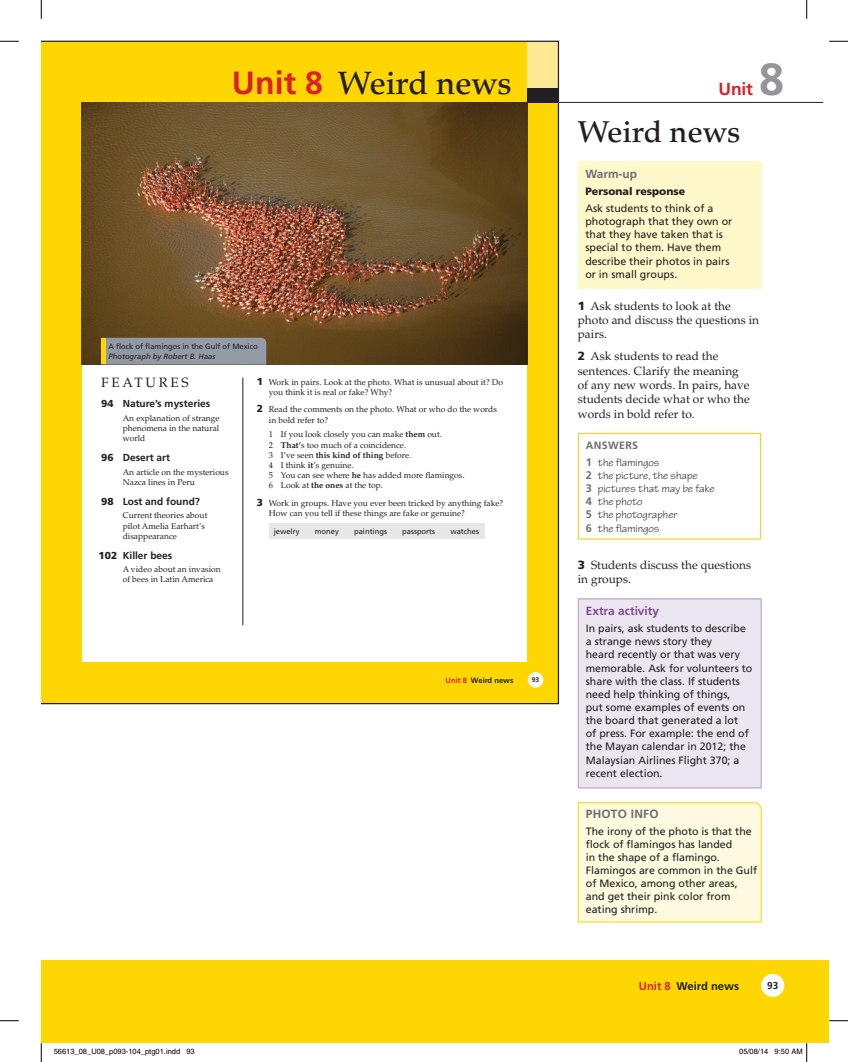
<style>
.page{position:relative;width:848px;height:1062px;background:#fff}
.page>*{position:absolute;margin:0;border:0;box-sizing:border-box;transform-origin:0 0}
.t1{font:700 45px "Frutiger LT Std";color:#939598}
.t2{font:500 32.12px "Palatino LT Std";color:#231f20}
.t3{font:500 30px "Palatino LT Std";color:#231f20}
.t4{font:700 17.5px "Frutiger LT Std";color:#da2128}
.t5{font:13.5px "Palatino LT Std";letter-spacing:.2em;color:#231f20}
.t6{font:11.88px/14.4px "Palatino LT Std";color:#231f20}
.t7{font:700 11.88px "Frutiger LT Std";letter-spacing:.02em;color:#6c6d70}
.t8{font:700 11.88px "Frutiger LT Std";color:#814a93}
.t9{font:11.25px/13.1px "Tekton Pro";letter-spacing:.01em;color:#231f20}
.t10{font:700 11.25px "Frutiger LT Std";color:#231f20}
.t11{font:10.62px/13.1px "Frutiger LT Std";color:#231f20}
.t12{font:700 10.62px "Frutiger LT Std";letter-spacing:.03em;color:#6c6d70}
.t13{font:700 10.12px "Frutiger LT Std";color:#231f20}
.t14{font:700 10px "Frutiger LT Std";color:#231f20}
.t15{font:8.5px/10.1px "Palatino LT Std";color:#231f20}
.t16{font:7.62px/10.1px "Frutiger LT Std";color:#231f20}
.t17{font:700 7.62px "Frutiger LT Std";color:#231f20}
.t18{font:7.5px "Helvetica";color:#000}
.t19{font:700 6.75px "Frutiger LT Std";color:#231f20}
.s1{font-family:"Frutiger LT Std";font-weight:700;color:#da2128}
.s2{font-style:italic}
.s3{font-weight:900}
.s4{font-family:"Frutiger LT Std";font-weight:900;font-size:10.12px}
.s5{font-weight:700}
.s6{color:#da2128}
.s7{font-family:"Frutiger LT Std";font-weight:900}
.s8{font-family:"Frutiger LT Std";font-weight:700;font-size:11px;color:#6c6d70}
</style>
<div class="page">
<div style="left:41px;top:960px;width:788px;height:82px;background:#fed702"></div>
<div style="left:578px;top:162px;width:183px;height:127px;background:#fef8ca"></div>
<hr style="left:578px;top:433px;width:183px;height:1px;background:#ffce37">
<hr style="left:578px;top:434px;width:1px;height:104px;background:#ffce37">
<hr style="left:759px;top:434px;width:2px;height:104px;background:#ffce37">
<hr style="left:578px;top:538px;width:183px;height:1px;background:#ffce37">
<div style="left:578px;top:598px;width:183px;height:189px;background:#ece6f1"></div>
<hr style="left:578px;top:598px;width:183px;height:1px;background:#b496c1">
<hr style="left:578px;top:599px;width:1px;height:188px;background:#b496c1">
<hr style="left:760px;top:599px;width:1px;height:188px;background:#b496c1">
<hr style="left:578px;top:787px;width:183px;height:1px;background:#b496c1">
<div style="left:761px;top:973px;width:23px;height:23px;background:#fff;border-radius:50%"></div>
<hr style="left:559px;top:102px;width:264px;height:1px;background:#231f20">
<svg style="left:41px;top:41px;width:518px;height:663px"></svg>
<div style="left:577px;top:802px;width:185px;height:120px;background:#fefadf"></div>
<svg style="left:0;top:40px;width:19px;height:2px"></svg>
<svg style="left:829px;top:40px;width:19px;height:2px"></svg>
<svg style="left:0;top:1020px;width:19px;height:1px"></svg>
<svg style="left:829px;top:1020px;width:19px;height:1px"></svg>
<svg style="left:40px;top:0;width:2px;height:19px"></svg>
<svg style="left:40px;top:1042px;width:2px;height:19px"></svg>
<svg style="left:806px;top:0;width:1px;height:19px"></svg>
<svg style="left:774px;top:1042px;width:33px;height:19px"></svg>
<p class="t2" style="left:232px;top:64px;width:281px"><span class="s1">Unit 8</span> Weird news</p>
<p class="t16" style="left:108px;top:341px;width:151px">A flock of flamingos in the Gulf of Mexico<br><span class="s2">Photograph by Robert B. Haas</span></p>
<p class="t5" style="left:101px;top:374px;width:89px">FEATURES</p>
<p class="t13" style="left:101px;top:397px;width:111px"><span class="s3">94</span> Nature’s mysteries</p>
<p class="t15" style="left:123px;top:413px;width:98px;text-align:justify">An explanation of strange phenomena in the natural world</p>
<p class="t13" style="left:101px;top:451px;width:70px"><span class="s3">96</span> Desert art</p>
<p class="t15" style="left:123px;top:466px;width:107px">An article on the mysterious<br>Nazca lines in Peru</p>
<p class="t13" style="left:101px;top:495px;width:100px"><span class="s3">98</span> Lost and found?</p>
<p class="t15" style="left:123px;top:510px;width:86px">Current theories about pilot Amelia Earhart’s disappearance</p>
<p class="t13" style="left:99px;top:549px;width:75px"><span class="s3">102</span> Killer bees</p>
<p class="t15" style="left:123px;top:564px;width:100px">A video about an invasion of bees in Latin America</p>
<p class="t15" style="left:269px;top:377px;width:235px;text-indent:-12px"><span class="s4">1</span> Work in pairs. Look at the photo. What is unusual about it? Do you think it is real or fake? Why?</p>
<p class="t15" style="left:269px;top:404px;width:229px;text-indent:-12px"><span class="s4">2</span> Read the comments on the photo. What or who do the words in bold refer to?</p>
<p class="t15" style="left:269px;top:429px;width:197px">1 If you look closely you can make <span class="s5">them</span> out.<br>2 <span class="s5">That’</span>s too much of a coincidence.<br>3 I’ve seen <span class="s5">this kind of thing</span> before.<br>4 I think <span class="s5">it</span>’s genuine.<br>5 You can see where <span class="s5">he</span> has added more flamingos.<br>6 Look at <span class="s5">the ones</span> at the top.</p>
<p class="t15" style="left:269px;top:497px;width:236px;text-indent:-12px"><span class="s4">3</span> Work in groups. Have you ever been tricked by anything fake?<br>How can you tell if these things are fake or genuine?</p>
<p class="t16" style="left:274px;top:526px;width:27px">jewelry</p>
<p class="t16" style="left:315px;top:526px;width:26px">money</p>
<p class="t16" style="left:354px;top:526px;width:34px">paintings</p>
<p class="t16" style="left:402px;top:526px;width:34px">passports</p>
<p class="t16" style="left:450px;top:526px;width:30px">watches</p>
<p class="t17" style="left:445px;top:675px;width:69px"><span class="s6">Unit 8</span> Weird news</p>
<p class="t19" style="left:532px;top:676px;width:9px">93</p>
<p class="t1" style="left:759px;top:53px;width:27px">8</p>
<p class="t4" style="left:718px;top:78px;width:36px">Unit</p>
<p class="t3" style="left:578px;top:114px;width:164px">Weird news</p>
<p class="t7" style="left:585px;top:167px;width:53px">Warm-up</p>
<p class="t11" style="left:585px;top:183px;width:130px;line-height:16.9px"><span class="s3">Personal response<br></span>Ask students to think of a</p>
<p class="t11" style="left:585px;top:215px;width:148px">photograph that they own or that they have taken that is special to them. Have them describe their photos in pairs or in small groups.</p>
<p class="t6" style="left:578px;top:298px;width:183px"><span class="s7">1</span> Ask students to look at the photo and discuss the questions in pairs.</p>
<p class="t6" style="left:578px;top:349px;width:173px"><span class="s7">2</span> Ask students to read the sentences. Clarify the meaning of any new words. In pairs, have students decide what or who the words in bold refer to.</p>
<p class="t12" style="left:586px;top:439px;width:54px">AnsWers</p>
<p class="t9" style="left:586px;top:456px;width:130px"><span class="s8">1</span> the flamingos<br><span class="s8">2</span> the picture, the shape<br><span class="s8">3</span> pictures that may be fake<br><span class="s8">4</span> the photo<br><span class="s8">5</span> the photographer<br><span class="s8">6</span> the flamingos</p>
<p class="t6" style="left:578px;top:558px;width:175px"><span class="s7">3</span> Students discuss the questions in groups.</p>
<p class="t8" style="left:585px;top:604px;width:75px">extra activity</p>
<p class="t11" style="left:585px;top:622px;width:168px">In pairs, ask students to describe a strange news story they<br>heard recently or that was very memorable. Ask for volunteers to share with the class. If students need help thinking of things,<br>put some examples of events on the board that generated a lot<br>of press. For example: the end of the Mayan calendar in 2012; the<br>Malaysian Airlines Flight 370; a recent election.</p>
<p class="t7" style="left:585px;top:806px;width:74px">PHOTO InFO</p>
<p class="t11" style="left:585px;top:824px;width:173px">The irony of the photo is that the flock of flamingos has landed<br>in the shape of a flamingo.<br>Flamingos are common in the Gulf of Mexico, among other areas, and get their pink color from eating shrimp.</p>
<p class="t10" style="left:639px;top:978px;width:102px"><span class="s6">Unit 8</span> Weird news</p>
<p class="t14" style="left:767px;top:979px;width:13px">93</p>
<p class="t18" style="left:54px;top:1047px;width:142px">56613_08_U08_p093-104_ptg01.indd 93</p>
<p class="t18" style="left:739px;top:1047px;width:65px">05/08/14 9:50 AM</p>
</div>
